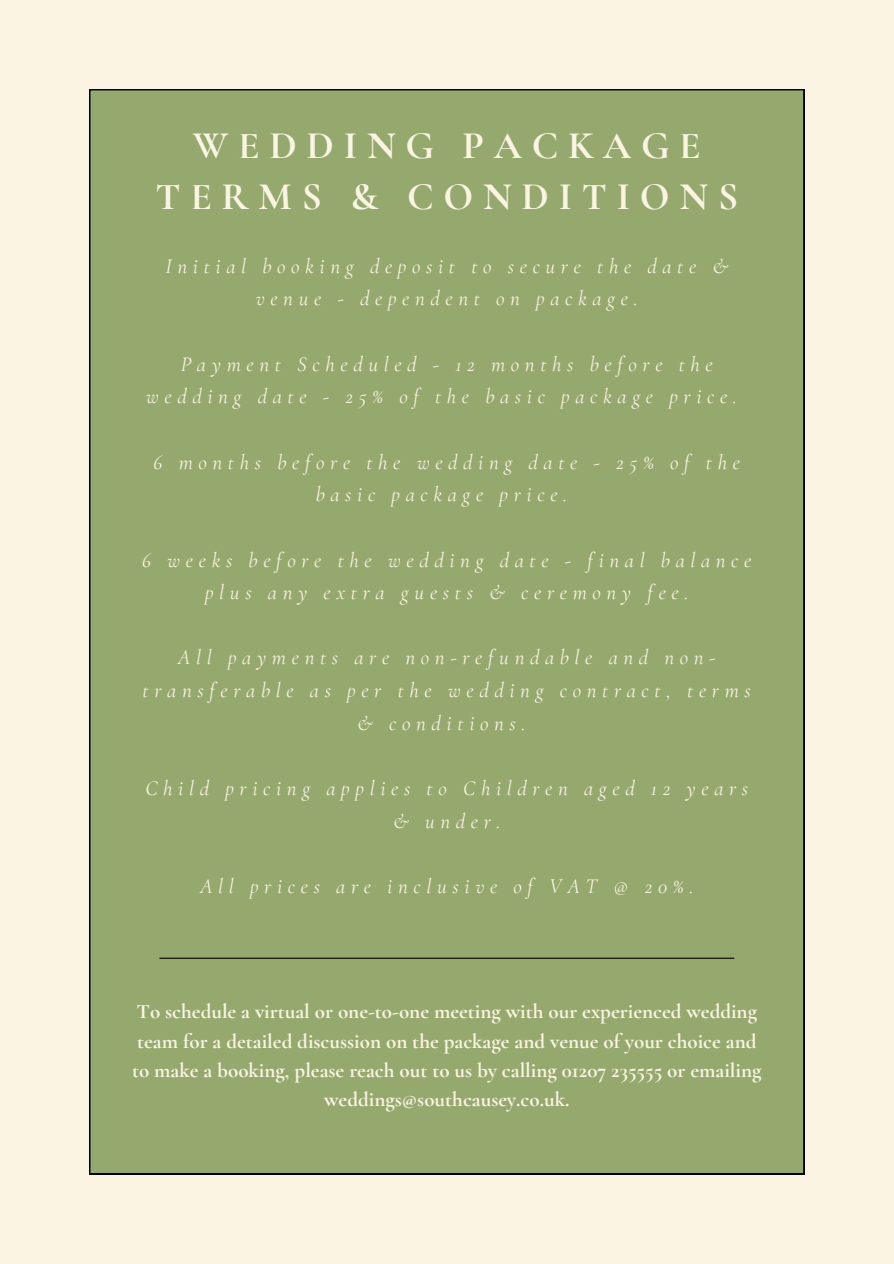
<style>
.page{position:relative;width:894px;height:1264px;background:#fff}
.page>*{position:absolute;margin:0;border:0;box-sizing:border-box;transform-origin:0 0}
.t1{font:700 39px/50.7px "Cormorant Garamond";letter-spacing:.25em;color:#fbf4e3;text-align:center}
.t2{font:italic 21px/32.7px "Cormorant Garamond";letter-spacing:.27em;color:#fbf4e3;text-align:center}
.t3{font:700 21px/29.2px "Cormorant Garamond";color:#fbf4e3;text-align:center}
</style>
<div class="page">
<div style="left:0;top:0;width:893px;height:1263px;background:#fbf4e3"></div>
<div style="left:89px;top:89px;width:715px;height:1085px;background:#95a96f"></div>
<hr style="left:160px;top:957px;width:573px;height:1px;background:#000">
<h1 class="t1" style="left:155px;top:120px;width:584px">WEDDING PACKAGE<br>TERMS &amp; CONDITIONS</h1>
<p class="t2" style="left:165px;top:250px;width:564px">Initial booking deposit to secure the date &amp; venue - dependent on package.</p>
<p class="t2" style="left:146px;top:347px;width:592px">Payment Scheduled - 12 months before the wedding date - 25% of the basic package price.</p>
<p class="t2" style="left:154px;top:445px;width:587px">6 months before the wedding date - 25% of the basic package price.</p>
<p class="t2" style="left:142px;top:543px;width:610px">6 weeks before the wedding date - final balance plus any extra guests &amp; ceremony fee.</p>
<p class="t2" style="left:143px;top:641px;width:609px">All payments are non-refundable and non&shy;transferable as per the wedding contract, terms &amp; conditions.</p>
<p class="t2" style="left:145px;top:772px;width:604px">Child pricing applies to Children aged 12 years &amp; under.</p>
<p class="t2" style="left:200px;top:869px;width:495px">All prices are inclusive of VAT @ 20%.</p>
<p class="t3" style="left:132px;top:997px;width:630px">To schedule a virtual or one-to-one meeting with our experienced wedding team for a detailed discussion on the package and venue of your choice and to make a booking, please reach out to us by calling 01207 235555 or emailing weddings@southcausey.co.uk.</p>
</div>
